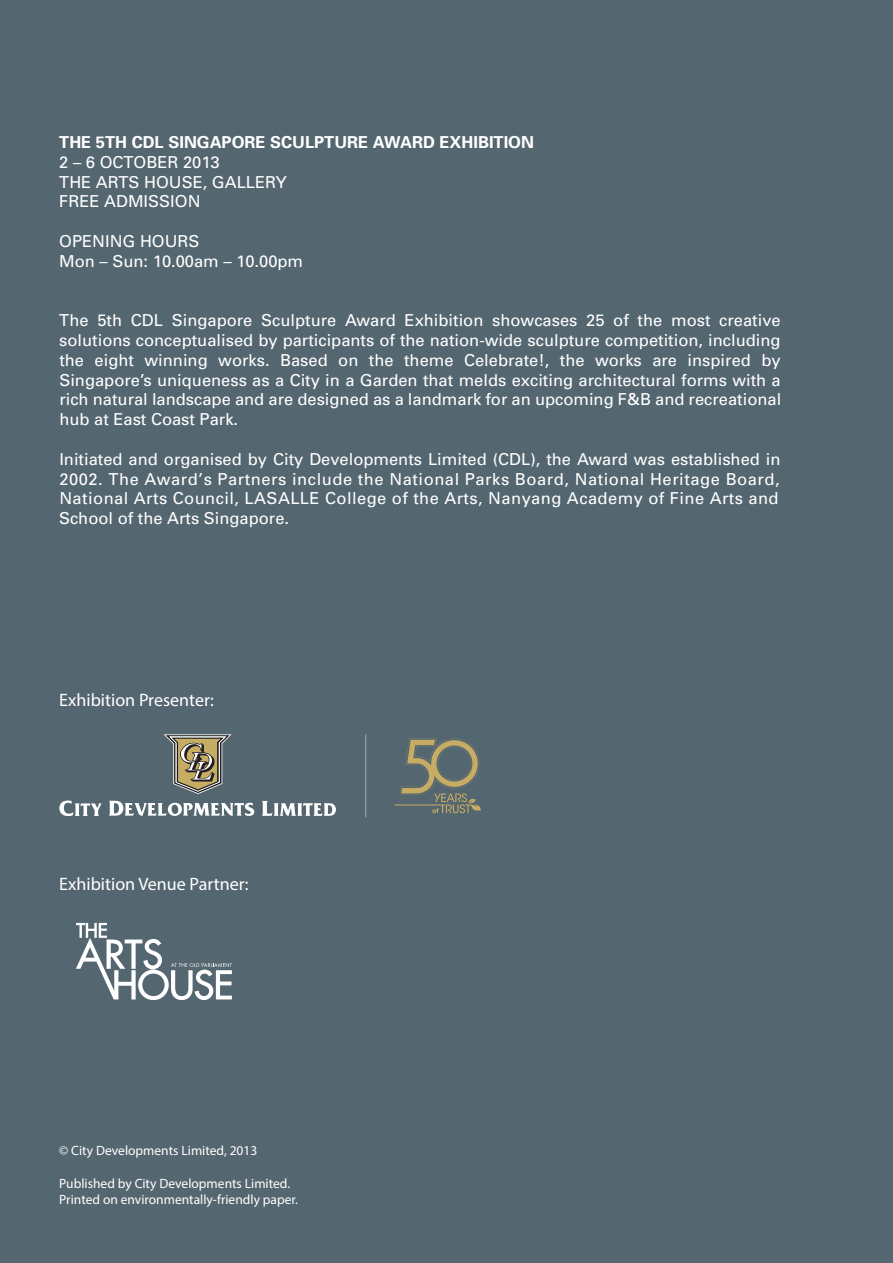
<style>
.page{position:relative;width:893px;height:1263px;background:#546670}
.page>*{position:absolute;margin:0;border:0;box-sizing:border-box;transform-origin:0 0}
.t1{font:18px "Myriad Pro";color:#fff}
.t2{font:16.5px/19.8px "Univers";color:#fff}
.t3{font:700 16.5px "Univers";color:#fff}
.t4{font:13.5px/16.2px "Myriad Pro";color:#fff}
</style>
<div class="page">
<svg style="left:59px;top:800px;width:43px;height:16px"></svg>
<svg style="left:109px;top:801px;width:145px;height:15px"></svg>
<svg style="left:262px;top:801px;width:74px;height:15px"></svg>
<svg style="left:164px;top:734px;width:68px;height:60px;background:#838070"></svg>
<hr style="left:365px;top:734px;width:1px;height:83px;background:#a7a9ac">
<svg style="left:76px;top:923px;width:156px;height:77px"></svg>
<svg style="left:394px;top:738px;width:87px;height:75px;background:#71776c"></svg>
<p class="t3" style="left:59px;top:132px;width:476px">THE 5TH CDL SINGAPORE SCULPTURE AWARD EXHIBITION</p>
<p class="t2" style="left:59px;top:152px;width:229px">2 – 6 OCTOBER 2013<br>THE ARTS HOUSE, GALLERY<br>FREE ADMISSION</p>
<p class="t2" style="left:59px;top:231px;width:245px">OPENING HOURS<br>Mon – Sun: 10.00am – 10.00pm</p>
<p class="t2" style="left:59px;top:311px;width:723px;text-align:justify">The 5th CDL Singapore Sculpture Award Exhibition showcases 25 of the most creative solutions conceptualised by participants of the nation-wide sculpture competition, including the eight winning works. Based on the theme Celebrate!, the works are inspired by Singapore’s uniqueness as a City in a Garden that melds exciting architectural forms with a rich natural landscape and are designed as a landmark for an upcoming F&amp;B and recreational hub at East Coast Park.</p>
<p class="t2" style="left:59px;top:449px;width:723px;text-align:justify">Initiated and organised by City Developments Limited (CDL), the Award was established in 2002. The Award’s Partners include the National Parks Board, National Heritage Board, National Arts Council, LASALLE College of the Arts, Nanyang Academy of Fine Arts and School of the Arts Singapore.</p>
<p class="t1" style="left:59px;top:689px;width:156px">Exhibition Presenter:</p>
<p class="t1" style="left:59px;top:873px;width:191px">Exhibition Venue Partner:</p>
<p class="t4" style="left:59px;top:1142px;width:200px">© City Developments Limited, 2013</p>
<p class="t4" style="left:59px;top:1175px;width:240px">Published by City Developments Limited.<br>Printed on environmentally-friendly paper.</p>
</div>
